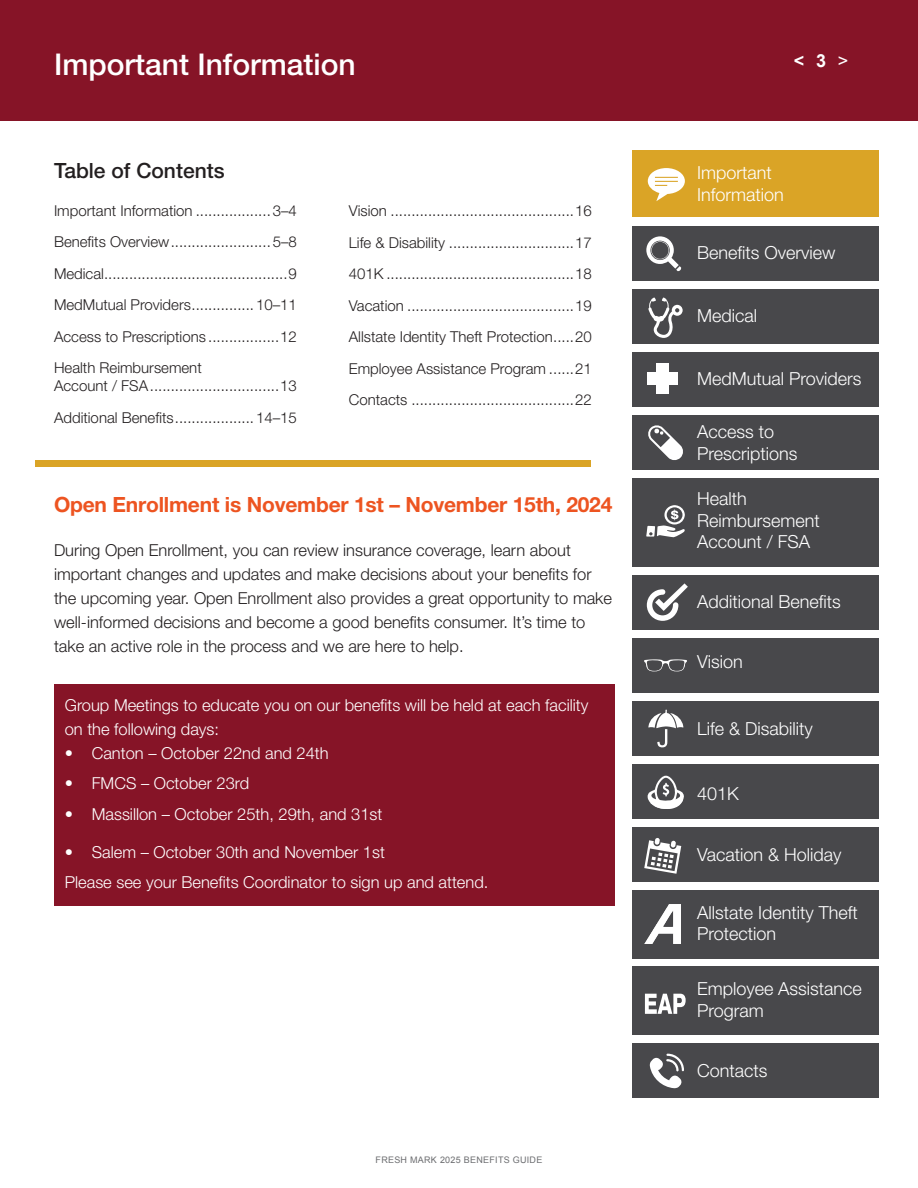
<style>
.page{position:relative;width:918px;height:1188px;background:#fff}
.page>*{position:absolute;margin:0;border:0;box-sizing:border-box;transform-origin:0 0}
.t1{font:500 30px "Helvetica Neue LT Pro";color:#fff}
.t2{font:700 21px "Helvetica Neue LT Pro";letter-spacing:-.01em;color:#ed5421}
.t3{font:500 21px "Helvetica Neue LT Pro";color:#231f20}
.t4{font:300 18px/21.6px "Helvetica Neue LT Pro";color:#fff}
.t5{font:700 18px "Arial";color:#fff}
.t6{font:300 16.5px/24px "Helvetica Neue LT Pro";color:#231f20}
.t7{font:300 16.5px/24px "Helvetica Neue LT Pro";color:#fff}
.t8{font:300 15px/18px "Helvetica Neue LT Pro";color:#231f20}
.t9{font:9px "Arial";letter-spacing:.03em;color:#6c6d70}
.s1{font-weight:400}
</style>
<div class="page">
<div style="left:633px;top:150px;width:246px;height:67px;background:#daa426"></div>
<svg style="left:648px;top:168px;width:37px;height:33px"></svg>
<div style="left:633px;top:289px;width:246px;height:54px;background:#48484b"></div>
<svg style="left:648px;top:297px;width:35px;height:41px"></svg>
<div style="left:633px;top:575px;width:246px;height:54px;background:#48484b"></div>
<svg style="left:647px;top:583px;width:41px;height:38px"></svg>
<div style="left:633px;top:478px;width:246px;height:88px;background:#48484b"></div>
<svg style="left:646px;top:505px;width:39px;height:32px"></svg>
<div style="left:633px;top:1043px;width:246px;height:55px;background:#48484b"></div>
<svg style="left:649px;top:1054px;width:35px;height:34px"></svg>
<div style="left:633px;top:226px;width:246px;height:54px;background:#48484b"></div>
<svg style="left:646px;top:236px;width:35px;height:35px"></svg>
<div style="left:633px;top:967px;width:246px;height:68px;background:#48484b"></div>
<svg style="left:645px;top:994px;width:41px;height:20px"></svg>
<div style="left:633px;top:352px;width:246px;height:54px;background:#48484b"></div>
<div style="left:656px;top:363px;width:12px;height:31px;background:#fff"></div>
<div style="left:647px;top:372px;width:31px;height:13px;background:#fff"></div>
<div style="left:633px;top:890px;width:246px;height:68px;background:#48484b"></div>
<img style="left:645px;top:904px;width:35px;height:40px">
<div style="left:633px;top:638px;width:246px;height:54px;background:#48484b"></div>
<svg style="left:644px;top:659px;width:43px;height:12px"></svg>
<div style="left:633px;top:701px;width:246px;height:55px;background:#48484b"></div>
<svg style="left:648px;top:710px;width:35px;height:37px"></svg>
<div style="left:633px;top:764px;width:246px;height:55px;background:#48484b"></div>
<svg style="left:648px;top:775px;width:36px;height:34px"></svg>
<div style="left:633px;top:827px;width:246px;height:55px;background:#48484b"></div>
<svg style="left:644px;top:838px;width:37px;height:36px"></svg>
<div style="left:633px;top:415px;width:246px;height:55px;background:#48484b"></div>
<svg style="left:648px;top:425px;width:35px;height:35px"></svg>
<div style="left:36px;top:460px;width:555px;height:7px;background:#daa426"></div>
<div style="left:0;top:0;width:918px;height:121px;background:#861427"></div>
<div style="left:54px;top:685px;width:561px;height:221px;background:#861427"></div>
<p class="t1" style="left:54px;top:47px;width:303px">Important Information</p>
<p class="t3" style="left:54px;top:158px;width:172px">Table of Contents</p>
<p class="t8" style="left:54px;top:201px;width:244px">Important Information ..................3–4</p>
<p class="t8" style="left:54px;top:233px;width:244px">Benefits Overview........................5–8</p>
<p class="t8" style="left:54px;top:264px;width:244px">Medical............................................9</p>
<p class="t8" style="left:54px;top:296px;width:244px">MedMutual Providers...............10–11</p>
<p class="t8" style="left:54px;top:327px;width:244px">Access to Prescriptions .................12</p>
<p class="t8" style="left:54px;top:359px;width:244px">Health Reimbursement<br>Account / FSA...............................13</p>
<p class="t8" style="left:54px;top:408px;width:244px">Additional Benefits...................14–15</p>
<p class="t8" style="left:349px;top:201px;width:244px">Vision ............................................16</p>
<p class="t8" style="left:349px;top:233px;width:244px">Life &amp; Disability ..............................17</p>
<p class="t8" style="left:349px;top:264px;width:244px">401K .............................................18</p>
<p class="t8" style="left:349px;top:296px;width:244px">Vacation ........................................19</p>
<p class="t8" style="left:349px;top:327px;width:244px">Allstate Identity Theft Protection.....20</p>
<p class="t8" style="left:349px;top:359px;width:244px">Employee Assistance Program ......21</p>
<p class="t8" style="left:349px;top:390px;width:244px">Contacts .......................................22</p>
<p class="t2" style="left:54px;top:491px;width:560px">Open Enrollment is November 1st – November 15th, 2024</p>
<p class="t6" style="left:54px;top:537px;width:560px">During Open Enrollment, you can review insurance coverage, learn about important changes and updates and make decisions about your benefits for the upcoming year. Open Enrollment also provides a great opportunity to make well-informed decisions and become a good benefits consumer. It’s time to take an active role in the process and we are here to help.</p>
<p class="t7" style="left:65px;top:692px;width:525px">Group Meetings to educate you on our benefits will be held at each facility on the following days:</p>
<p class="t7" style="left:65px;top:740px;width:265px">• Canton – October 22nd and 24th</p>
<p class="t7" style="left:65px;top:771px;width:186px">• FMCS – October 23rd</p>
<p class="t7" style="left:65px;top:802px;width:319px">• Massillon – October 25th, 29th, and 31st</p>
<p class="t7" style="left:65px;top:839px;width:322px">• Salem – October 30th and November 1st</p>
<p class="t7" style="left:65px;top:870px;width:425px">Please see your Benefits Coordinator to sign up and attend.</p>
<p class="t9" style="left:376px;top:1154px;width:168px">FRESH MARK 2025 BENEFITS GUIDE</p>
<p class="t5" style="left:794px;top:49px;width:56px">&lt; 3 <span class="s1">&gt;</span></p>
<p class="t4" style="left:697px;top:162px;width:76px">Important</p>
<p class="t4" style="left:697px;top:183px;width:88px">Information</p>
<p class="t4" style="left:697px;top:242px;width:140px">Benefits Overview</p>
<p class="t4" style="left:697px;top:305px;width:62px">Medical</p>
<p class="t4" style="left:697px;top:367px;width:166px">MedMutual Providers</p>
<p class="t4" style="left:697px;top:421px;width:79px">Access to</p>
<p class="t4" style="left:697px;top:442px;width:102px">Prescriptions</p>
<p class="t4" style="left:697px;top:487px;width:124px">Health<br>Reimbursement<br>Account / FSA</p>
<p class="t4" style="left:697px;top:590px;width:145px">Additional Benefits</p>
<p class="t4" style="left:697px;top:650px;width:47px">Vision</p>
<p class="t4" style="left:697px;top:717px;width:117px">Life &amp; Disability</p>
<p class="t4" style="left:697px;top:782px;width:43px">401K</p>
<p class="t4" style="left:697px;top:843px;width:146px">Vacation &amp; Holiday</p>
<p class="t4" style="left:697px;top:901px;width:162px">Allstate Identity Theft</p>
<p class="t4" style="left:697px;top:923px;width:81px">Protection</p>
<p class="t4" style="left:697px;top:978px;width:166px">Employee Assistance<br>Program</p>
<p class="t4" style="left:697px;top:1059px;width:72px">Contacts</p>
</div>
